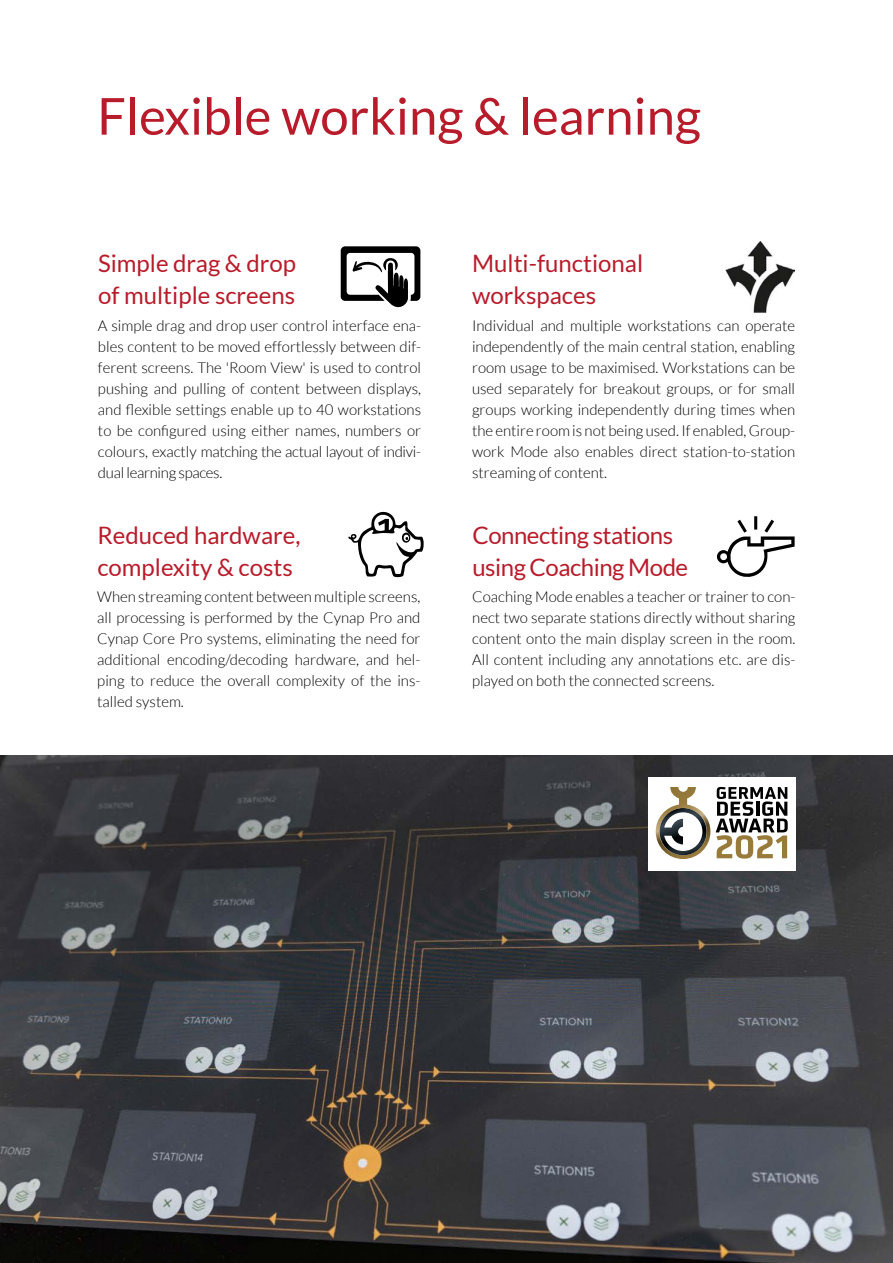
<style>
.page{position:relative;width:893px;height:1263px;background:#fff}
.page>*{position:absolute;margin:0;border:0;box-sizing:border-box;transform-origin:0 0}
.t1{font:51px "Lato";color:#b81c2b}
.t2{font:24px/31.5px "Lato";color:#b81c2b}
.t3{font:24px/31.5px "Lato";letter-spacing:-.02em;color:#b81c2b}
.t4{font:300 15px/21px "Lato";color:#000;text-align:justify}
</style>
<div class="page">
<svg style="left:348px;top:511px;width:76px;height:67px"></svg>
<img style="left:0;top:755px;width:893px;height:508px">
<svg style="left:717px;top:516px;width:78px;height:61px"></svg>
<svg style="left:341px;top:246px;width:79px;height:62px"></svg>
<img style="left:726px;top:241px;width:69px;height:71px">
<div style="left:648px;top:777px;width:147px;height:93px;background:#fff"></div>
<svg style="left:716px;top:787px;width:72px;height:71px"></svg>
<svg style="left:656px;top:787px;width:54px;height:72px"></svg>
<h1 class="t1" style="left:97px;top:88px;width:605px">Flexible working &amp; learning</h1>
<h2 class="t2" style="left:98px;top:248px;width:200px">Simple drag &amp; drop of multiple screens</h2>
<p class="t4" style="left:98px;top:315px;width:325px">A simple drag and drop user control interface ena&shy;bles content to be moved effortlessly between dif&shy;ferent screens. The 'Room View' is used to control pushing and pulling of content between displays, and flexible settings enable up to 40 workstations to be configured using either names, numbers or colours, exactly matching the actual layout of indivi&shy;dual learning spaces.</p>
<h2 class="t2" style="left:472px;top:248px;width:173px">Multi-functional workspaces</h2>
<p class="t4" style="left:472px;top:315px;width:325px">Individual and multiple workstations can operate independently of the main central station, enabling room usage to be maximised. Workstations can be used separately for breakout groups, or for small groups working independently during times when the entire room is not being used. If enabled, Group&shy;work Mode also enables direct station-to-station streaming of content.</p>
<h2 class="t2" style="left:97px;top:520px;width:205px">Reduced hardware, complexity &amp; costs</h2>
<h2 class="t3" style="left:472px;top:520px;width:217px">Connecting stations using Coaching Mode</h2>
<p class="t4" style="left:97px;top:586px;width:325px">When streaming content between multiple screens, all processing is performed by the Cynap Pro and Cynap Core Pro systems, eliminating the need for additional encoding/decoding hardware, and hel&shy;ping to reduce the overall complexity of the ins&shy;talled system.</p>
<p class="t4" style="left:472px;top:586px;width:325px">Coaching Mode enables a teacher or trainer to con&shy;nect two separate stations directly without sharing content onto the main display screen in the room.<br>All content including any annotations etc. are dis&shy;played on both the connected screens.</p>
</div>
